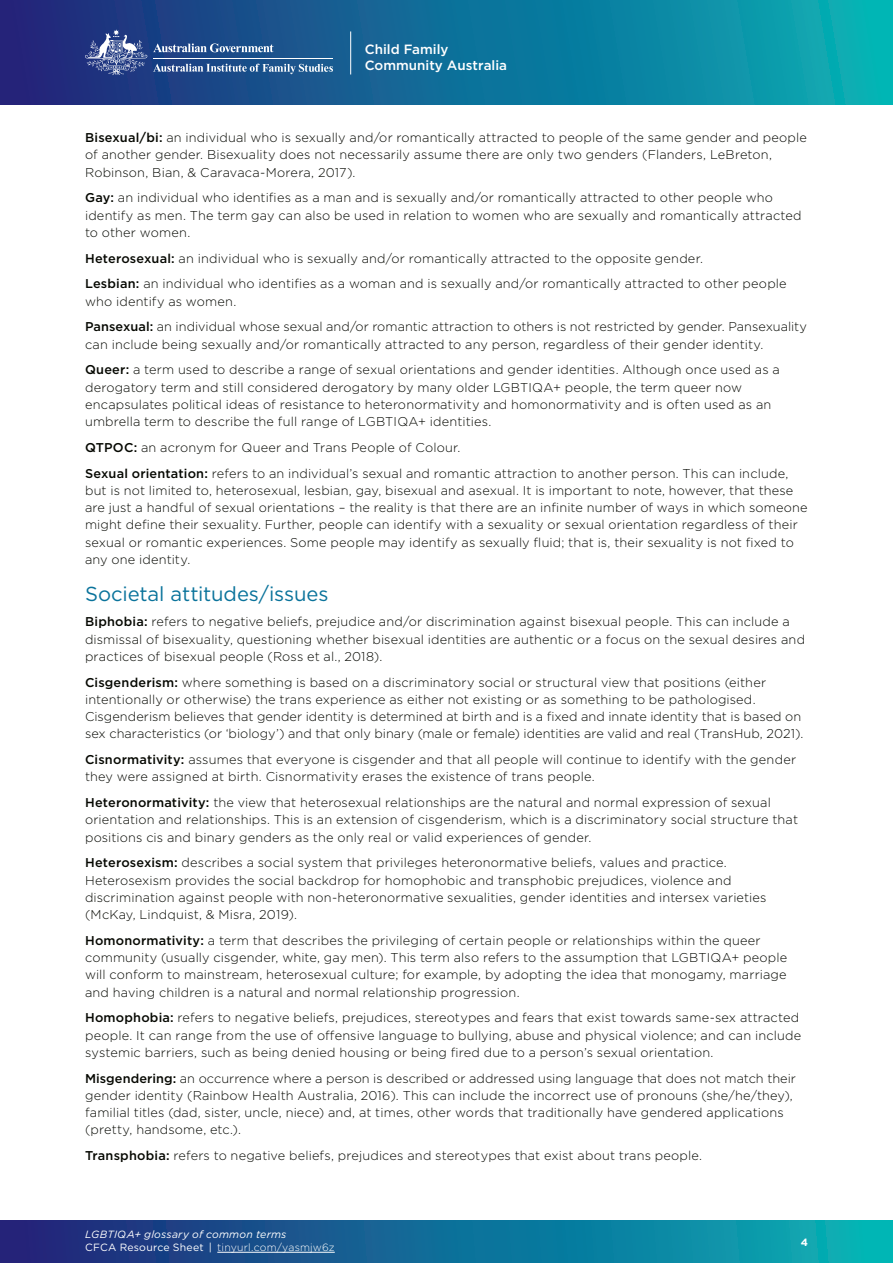
<style>
.page{position:relative;width:893px;height:1263px;background:#fff}
.page>*{position:absolute;margin:0;border:0;box-sizing:border-box;transform-origin:0 0}
.Heading_2{font:20.25px "Gotham";letter-spacing:-.005em;color:#0a739b}
.t1{font:500 13.35px/15.1px "Gotham";color:#fff}
.Body_Text{font:300 12.75px/17.2px "Gotham";letter-spacing:.01em;color:#060802}
.t2{font:italic 10.5px/13.5px "Gotham";letter-spacing:.02em;color:#fff}
.t3{font:700 10.5px "Gotham";color:#fff}
.s1{font-weight:500}
.s2{font-style:normal}
.s3{font-weight:300;font-style:normal}
</style>
<div class="page">
<div style="left:0;top:0;width:893px;height:104px;background:linear-gradient(to right,#212579,#04b1b5)"></div>
<svg style="left:153px;top:43px;width:120px;height:9px"></svg>
<svg style="left:85px;top:29px;width:62px;height:46px;background:#51649c"></svg>
<hr style="left:153px;top:58px;width:180px;height:1px;background:#fff">
<svg style="left:153px;top:64px;width:180px;height:10px;background:#5a7eaa"></svg>
<hr style="left:350px;top:31px;width:1px;height:43px;background:#fff">
<div style="left:0;top:1220px;width:893px;height:43px;background:linear-gradient(to right,#212379,#04b4b6)"></div>
<hr style="left:217px;top:1252px;width:118px;height:1px;background:#fff">
<p class="t1" style="left:365px;top:42px;width:144px">Child Family<br>Community Australia</p>
<p class="Body_Text" style="left:85px;top:129px;width:723px"><span class="s1">Bisexual/bi:</span> an individual who is sexually and/or romantically attracted to people of the same gender and people of another gender. Bisexuality does not necessarily assume there are only two genders (Flanders, LeBreton,<br>Robinson, Bian, &amp; Caravaca-Morera, 2017).</p>
<p class="Body_Text" style="left:85px;top:189px;width:718px"><span class="s1">Gay:</span> an individual who identifies as a man and is sexually and/or romantically attracted to other people who identify as men. The term gay can also be used in relation to women who are sexually and romantically attracted to other women.</p>
<p class="Body_Text" style="left:85px;top:249px;width:619px"><span class="s1">Heterosexual:</span> an individual who is sexually and/or romantically attracted to the opposite gender.</p>
<p class="Body_Text" style="left:85px;top:275px;width:703px"><span class="s1">Lesbian:</span> an individual who identifies as a woman and is sexually and/or romantically attracted to other people who identify as women.</p>
<p class="Body_Text" style="left:85px;top:318px;width:724px"><span class="s1">Pansexual:</span> an individual whose sexual and/or romantic attraction to others is not restricted by gender. Pansexuality can include being sexually and/or romantically attracted to any person, regardless of their gender identity.</p>
<p class="Body_Text" style="left:85px;top:361px;width:696px"><span class="s1">Queer:</span> a term used to describe a range of sexual orientations and gender identities. Although once used as a derogatory term and still considered derogatory by many older LGBTIQA+ people, the term queer now encapsulates political ideas of resistance to heteronormativity and homonormativity and is often used as an umbrella term to describe the full range of LGBTIQA+ identities.</p>
<p class="Body_Text" style="left:85px;top:438px;width:377px"><span class="s1">QTPOC:</span> an acronym for Queer and Trans People of Colour.</p>
<p class="Body_Text" style="left:85px;top:464px;width:724px"><span class="s1">Sexual orientation:</span> refers to an individual’s sexual and romantic attraction to another person. This can include, but is not limited to, heterosexual, lesbian, gay, bisexual and asexual. It is important to note, however, that these are just a handful of sexual orientations – the reality is that there are an infinite number of ways in which someone might define their sexuality. Further, people can identify with a sexuality or sexual orientation regardless of their sexual or romantic experiences. Some people may identify as sexually fluid; that is, their sexuality is not fixed to any one identity.</p>
<p class="Heading_2" style="left:85px;top:580px;width:245px">Societal attitudes/issues</p>
<p class="Body_Text" style="left:85px;top:613px;width:721px"><span class="s1">Biphobia:</span> refers to negative beliefs, prejudice and/or discrimination against bisexual people. This can include a dismissal of bisexuality, questioning whether bisexual identities are authentic or a focus on the sexual desires and practices of bisexual people (Ross et al., 2018).</p>
<p class="Body_Text" style="left:85px;top:673px;width:720px"><span class="s1">Cisgenderism:</span> where something is based on a discriminatory social or structural view that positions (either intentionally or otherwise) the trans experience as either not existing or as something to be pathologised.<br>Cisgenderism believes that gender identity is determined at birth and is a fixed and innate identity that is based on sex characteristics (or ‘biology’) and that only binary (male or female) identities are valid and real (TransHub, 2021).</p>
<p class="Body_Text" style="left:85px;top:751px;width:713px"><span class="s1">Cisnormativity:</span> assumes that everyone is cisgender and that all people will continue to identify with the gender they were assigned at birth. Cisnormativity erases the existence of trans people.</p>
<p class="Body_Text" style="left:85px;top:794px;width:714px"><span class="s1">Heteronormativity:</span> the view that heterosexual relationships are the natural and normal expression of sexual orientation and relationships. This is an extension of cisgenderism, which is a discriminatory social structure that positions cis and binary genders as the only real or valid experiences of gender.</p>
<p class="Body_Text" style="left:85px;top:854px;width:683px"><span class="s1">Heterosexism:</span> describes a social system that privileges heteronormative beliefs, values and practice.<br>Heterosexism provides the social backdrop for homophobic and transphobic prejudices, violence and discrimination against people with non-heteronormative sexualities, gender identities and intersex varieties (McKay, Lindquist, &amp; Misra, 2019).</p>
<p class="Body_Text" style="left:85px;top:931px;width:704px"><span class="s1">Homonormativity:</span> a term that describes the privileging of certain people or relationships within the queer community (usually cisgender, white, gay men). This term also refers to the assumption that LGBTIQA+ people will conform to mainstream, heterosexual culture; for example, by adopting the idea that monogamy, marriage and having children is a natural and normal relationship progression.</p>
<p class="Body_Text" style="left:85px;top:1009px;width:718px"><span class="s1">Homophobia:</span> refers to negative beliefs, prejudices, stereotypes and fears that exist towards same-sex attracted people. It can range from the use of offensive language to bullying, abuse and physical violence; and can include systemic barriers, such as being denied housing or being fired due to a person’s sexual orientation.</p>
<p class="Body_Text" style="left:85px;top:1069px;width:712px"><span class="s1">Misgendering:</span> an occurrence where a person is described or addressed using language that does not match their gender identity (Rainbow Health Australia, 2016). This can include the incorrect use of pronouns (she/he/they), familial titles (dad, sister, uncle, niece) and, at times, other words that traditionally have gendered applications (pretty, handsome, etc.).</p>
<p class="Body_Text" style="left:85px;top:1147px;width:619px"><span class="s1">Transphobia:</span> refers to negative beliefs, prejudices and stereotypes that exist about trans people.</p>
<p class="t2" style="left:85px;top:1227px;width:251px">LGBTIQA+ glossary of common terms<br><span class="s2">CFCA Resource Sheet |</span> <span class="s3">tinyurl.com/yasmjw6z</span></p>
<p class="t3" style="left:801px;top:1235px;width:9px">4</p>
</div>
